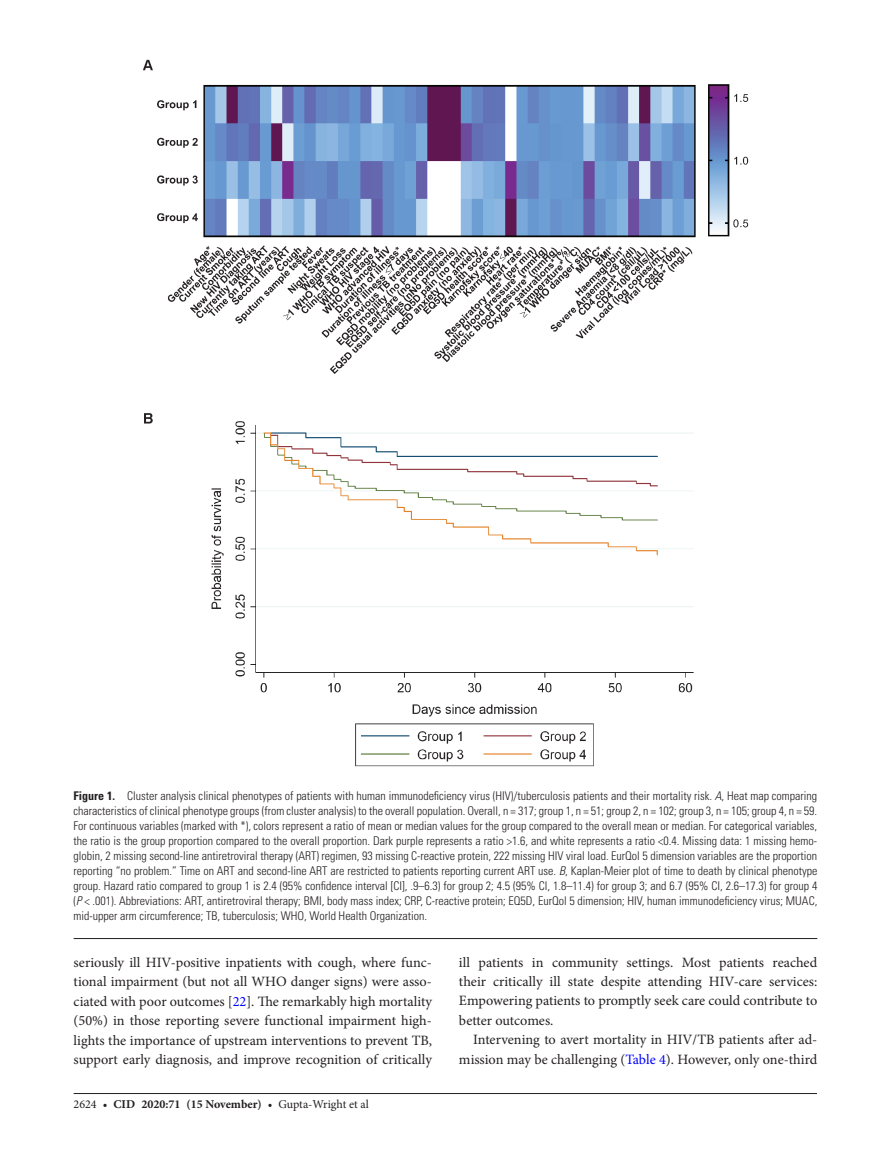
<style>
.page{position:relative;width:891px;height:1174px;background:#fff}
.page>*{position:absolute;margin:0;border:0;box-sizing:border-box;transform-origin:0 0}
.t1{font:14.25px/19.5px "Minion Pro";letter-spacing:-.005em;color:#231f20;text-align:justify}
.t2{font:300 condensed 12px/15px "Univers LT Std";color:#231f20;text-align:justify}
.t3{font:12px "Minion Pro";color:#231f20}
.s1{font-weight:700}
.s2{font-style:italic}
.s3{color:#00f}
</style>
<div class="page">
<hr style="left:74px;top:1093px;width:743px;height:1px;background:#231f20">
<hr style="left:74px;top:938px;width:743px;height:1px;background:#231f20">
<img style="left:143px;top:59px;width:605px;height:707px">
<p class="t2" style="left:74px;top:788px;width:745px"><span class="s1">Figure 1.</span> Cluster analysis clinical phenotypes of patients with human immunodeficiency virus (HIV)/tuberculosis patients and their mortality risk. <span class="s2">A</span>, Heat map comparing characteristics of clinical phenotype groups (from cluster analysis) to the overall population. Overall, n = 317; group 1, n = 51; group 2, n = 102; group 3, n = 105; group 4, n = 59.<br>For continuous variables (marked with *), colors represent a ratio of mean or median values for the group compared to the overall mean or median. For categorical variables, the ratio is the group proportion compared to the overall proportion. Dark purple represents a ratio &gt;1.6, and white represents a ratio &lt;0.4. Missing data: 1 missing hemo&shy;globin, 2 missing second-line antiretroviral therapy (ART) regimen, 93 missing C-reactive protein, 222 missing HIV viral load. EurQol 5 dimension variables are the proportion reporting “no problem.” Time on ART and second-line ART are restricted to patients reporting current ART use. <span class="s2">B</span>, Kaplan-Meier plot of time to death by clinical phenotype group. Hazard ratio compared to group 1 is 2.4 (95% confidence interval [CI], .9–6.3) for group 2; 4.5 (95% CI, 1.8–11.4) for group 3; and 6.7 (95% CI, 2.6–17.3) for group 4 (<span class="s2">P</span> &lt; .001). Abbreviations: ART, antiretroviral therapy; BMI, body mass index; CRP, C-reactive protein; EQ5D, EurQol 5 dimension; HIV, human immunodeficiency virus; MUAC, mid-upper arm circumference; TB, tuberculosis; WHO, World Health Organization.</p>
<p class="t1" style="left:74px;top:952px;width:360px">seriously ill HIV-positive inpatients with cough, where func&shy;tional impairment (but not all WHO danger signs) were asso&shy;ciated with poor outcomes [<span class="s3">22</span>]. The remarkably high mortality (50%) in those reporting severe functional impairment high&shy;lights the importance of upstream interventions to prevent TB, support early diagnosis, and improve recognition of critically</p>
<p class="t1" style="left:459px;top:952px;width:360px">ill patients in community settings. Most patients reached their critically ill state despite attending HIV-care services:<br>Empowering patients to promptly seek care could contribute to better outcomes.</p>
<p class="t1" style="left:459px;top:1030px;width:360px;text-align:right">Intervening to avert mortality in HIV/TB patients after ad&shy;mission may be challenging (<span class="s3">Table 4</span>). However, only one-third</p>
<p class="t3" style="left:74px;top:1096px;width:297px">2624 • <span class="s1">cid 2020:71 (15 November)</span> • Gupta-Wright et al</p>
</div>
